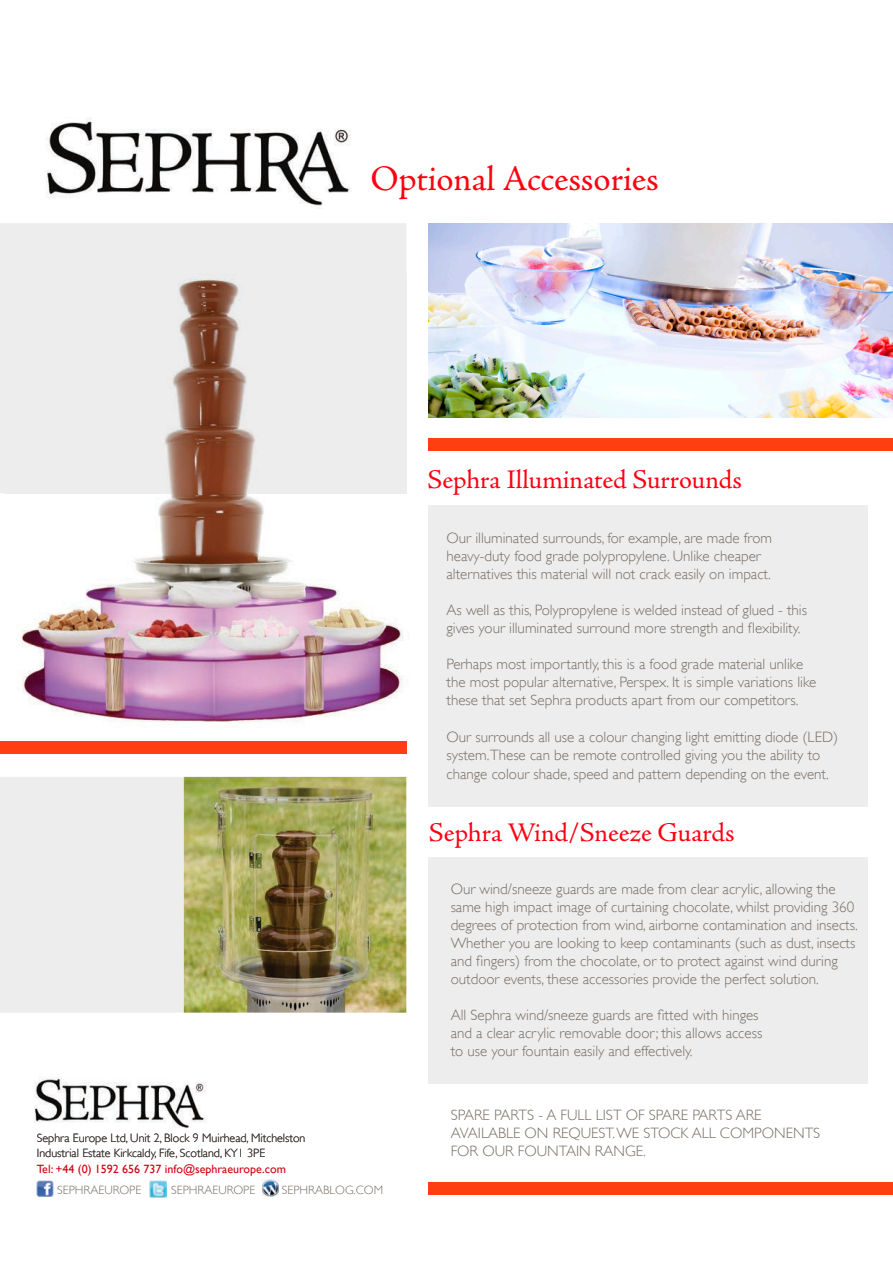
<style>
.page{position:relative;width:893px;height:1263px;background:#fff}
.page>*{position:absolute;margin:0;border:0;box-sizing:border-box;transform-origin:0 0}
.t1{font:36px "Adobe Jenson Pro";letter-spacing:-.005em;color:#f01}
.t2{font:27px "Adobe Jenson Pro";color:#f01}
.t3{font:300 15px/18px "Gill Sans";color:#776e65}
.t4{font:300 12px/15px "Gill Sans";color:#393230}
.t5{font:12px "Gill Sans";color:#ce0011}
.t6{font:300 12px "Gill Sans";color:#776e65}
</style>
<div class="page">
<img style="left:429px;top:223px;width:464px;height:195px">
<img style="left:46px;top:118px;width:305px;height:88px">
<div style="left:0;top:742px;width:406px;height:12px;background:#ff3f11"></div>
<div style="left:429px;top:1183px;width:464px;height:12px;background:#ff3f11"></div>
<div style="left:429px;top:505px;width:439px;height:301px;background:#ededee"></div>
<div style="left:0;top:223px;width:406px;height:270px;background:#ededee"></div>
<div style="left:429px;top:438px;width:464px;height:12px;background:#ff3f11"></div>
<div style="left:429px;top:857px;width:439px;height:226px;background:#ededee"></div>
<img style="left:0;top:777px;width:406px;height:235px">
<img style="left:363px;top:273px;width:44px;height:435px">
<img style="left:6px;top:493px;width:357px;height:230px">
<img style="left:6px;top:273px;width:400px;height:220px">
<img style="left:34px;top:1077px;width:173px;height:51px">
<img style="left:149px;top:1180px;width:17px;height:17px">
<img style="left:35px;top:1180px;width:20px;height:16px">
<img style="left:262px;top:1180px;width:17px;height:16px">
<h1 class="t1" style="left:370px;top:159px;width:290px">Optional Accessories</h1>
<h2 class="t2" style="left:427px;top:464px;width:316px">Sephra Illuminated Surrounds</h2>
<p class="t3" style="left:447px;top:528px;width:327px">Our illuminated surrounds, for example, are made from heavy-duty food grade polypropylene. Unlike cheaper alternatives this material will not crack easily on impact.</p>
<p class="t3" style="left:447px;top:600px;width:362px">As well as this, Polypropylene is welded instead of glued - this gives your illuminated surround more strength and flexibility.</p>
<p class="t3" style="left:447px;top:654px;width:371px">Perhaps most importantly, this is a food grade material unlike the most popular alternative, Perspex. It is simple variations like these that set Sephra products apart from our competitors.</p>
<p class="t3" style="left:447px;top:727px;width:393px">Our surrounds all use a colour changing light emitting diode (LED) system.These can be remote controlled giving you the ability to change colour shade, speed and pattern depending on the event.</p>
<h2 class="t2" style="left:429px;top:817px;width:307px">Sephra Wind/Sneeze Guards</h2>
<p class="t4" style="left:37px;top:1130px;width:270px">Sephra Europe Ltd, Unit 2, Block 9 Muirhead, Mitchelston<br>Industrial Estate Kirkcaldy, Fife, Scotland, KY1 3PE</p>
<p class="t5" style="left:37px;top:1162px;width:251px">Tel: +44 (0) 1592 656 737 info@sephraeurope.com</p>
<p class="t6" style="left:57px;top:1180px;width:85px">SEPHRAEUROPE</p>
<p class="t6" style="left:171px;top:1180px;width:85px">SEPHRAEUROPE</p>
<p class="t6" style="left:282px;top:1180px;width:103px">SEPHRABLOG.COM</p>
<p class="t3" style="left:451px;top:880px;width:409px">Our wind/sneeze guards are made from clear acrylic, allowing the same high impact image of curtaining chocolate, whilst providing 360 degrees of protection from wind, airborne contamination and insects.<br>Whether you are looking to keep contaminants (such as dust, insects and fingers) from the chocolate, or to protect against wind during outdoor events, these accessories provide the perfect solution.</p>
<p class="t3" style="left:451px;top:1006px;width:313px">All Sephra wind/sneeze guards are fitted with hinges and a clear acrylic removable door; this allows access to use your fountain easily and effectively.</p>
<p class="t3" style="left:451px;top:1105px;width:371px">SPARE PARTS - A FULL LIST OF SPARE PARTS ARE<br>AVAILABLE ON REQUEST. WE STOCK ALL COMPONENTS<br>FOR OUR FOUNTAIN RANGE.</p>
</div>
